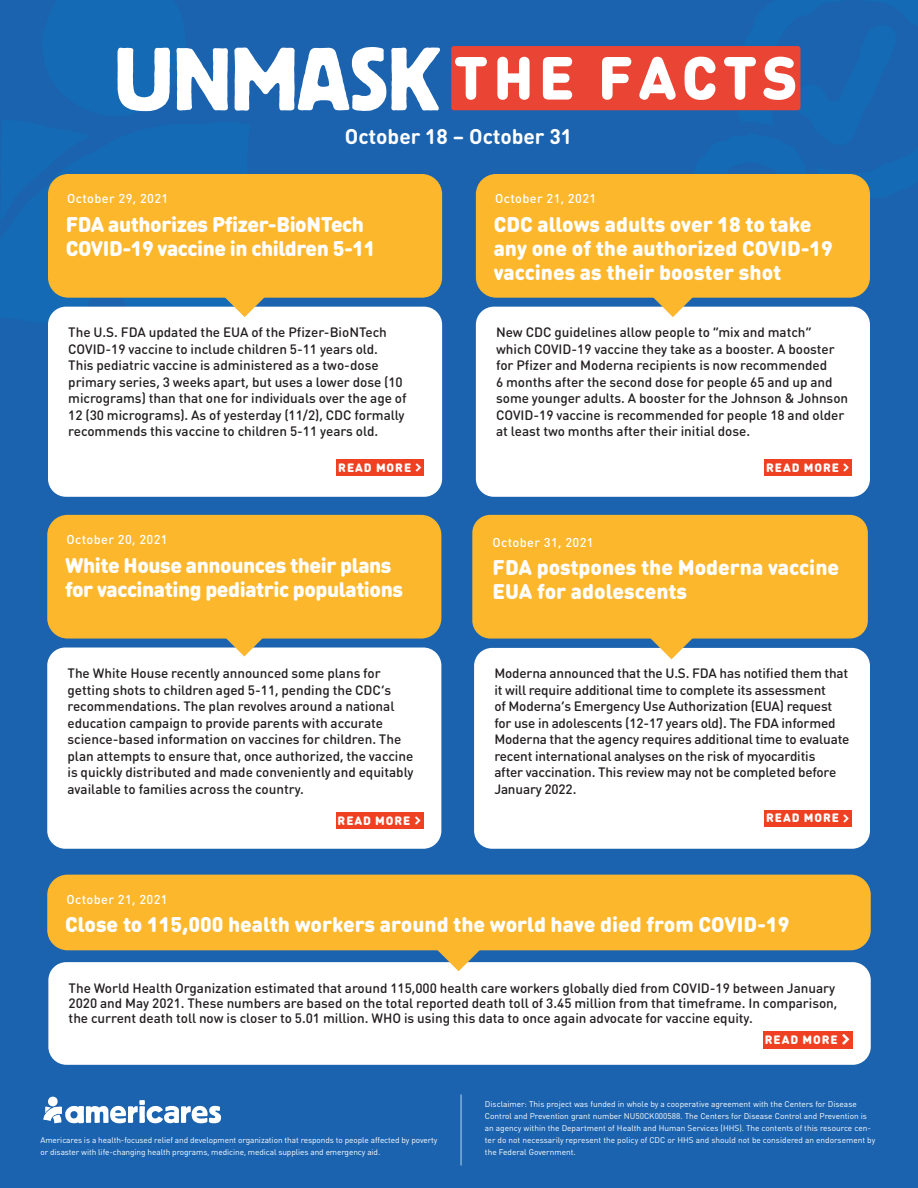
<style>
.page{position:relative;width:918px;height:1188px;background:#1b63af}
.page>*{position:absolute;margin:0;border:0;box-sizing:border-box;transform-origin:0 0}
.t1{font:900 21px/24px "DIN Round Pro";letter-spacing:-.005em;color:#fff}
.t2{font:700 21px "DIN Round Pro";color:#fff}
.t3{font:500 13.5px/16.5px "DIN Round Pro";color:#231f20}
.t4{font:500 12.75px "DIN Round Pro";letter-spacing:.03em;color:#fff}
.t5{font:900 12px "DIN Round Pro";letter-spacing:.08em;color:#fff}
.t6{font:8.25px/12px "DIN Round Pro";color:#fff}
</style>
<div class="page">
<hr style="left:460px;top:1094px;width:2px;height:71px;background:#80b0d8">
<svg style="left:48px;top:47px;width:180px;height:143px"></svg>
<svg style="left:234px;top:47px;width:206px;height:64px"></svg>
<div style="left:451px;top:46px;width:349px;height:64px;background:#e94434;border-radius:3px"></div>
<svg style="left:455px;top:57px;width:32px;height:43px"></svg>
<svg style="left:497px;top:57px;width:33px;height:43px"></svg>
<svg style="left:543px;top:57px;width:29px;height:43px"></svg>
<svg style="left:602px;top:57px;width:29px;height:43px"></svg>
<svg style="left:44px;top:1097px;width:177px;height:26px"></svg>
<div style="left:48px;top:962px;width:823px;height:103px;background:#fff;border-radius:18px"></div>
<div style="left:763px;top:1031px;width:90px;height:18px;background:#ef4122"></div>
<div style="left:48px;top:307px;width:394px;height:190px;background:#fff;border-radius:18px"></div>
<div style="left:337px;top:460px;width:87px;height:16px;background:#ef4122"></div>
<svg style="left:437px;top:950px;width:43px;height:21px"></svg>
<svg style="left:113px;top:298px;width:154px;height:19px"></svg>
<div style="left:47px;top:875px;width:824px;height:75px;background:#fcb72d;border-radius:20px"></div>
<div style="left:476px;top:307px;width:394px;height:190px;background:#fff;border-radius:18px"></div>
<div style="left:764px;top:460px;width:88px;height:16px;background:#ef4122"></div>
<div style="left:47px;top:648px;width:394px;height:201px;background:#fff;border-radius:18px"></div>
<div style="left:336px;top:812px;width:88px;height:17px;background:#ef4122"></div>
<svg style="left:222px;top:639px;width:44px;height:18px"></svg>
<div style="left:47px;top:515px;width:394px;height:124px;background:#fcb72d;border-radius:20px"></div>
<svg style="left:639px;top:46px;width:231px;height:271px"></svg>
<div style="left:476px;top:174px;width:394px;height:124px;background:#fcb72d;border-radius:20px"></div>
<div style="left:48px;top:174px;width:394px;height:124px;background:#fcb72d;border-radius:20px"></div>
<div style="left:474px;top:648px;width:396px;height:201px;background:#fff;border-radius:18px"></div>
<div style="left:764px;top:810px;width:88px;height:17px;background:#ef4122"></div>
<svg style="left:650px;top:639px;width:43px;height:20px"></svg>
<div style="left:472px;top:515px;width:396px;height:124px;background:#fcb72d;border-radius:18px"></div>
<h1 class="t2" style="left:345px;top:121px;width:229px">October 18 – October 31</h1>
<p class="t4" style="left:67px;top:190px;width:103px">October 29, 2021</p>
<h1 class="t1" style="left:66px;top:211px;width:311px">FDA authorizes Pfizer-BioNTech<br>COVID-19 vaccine in children 5-11</h1>
<p class="t3" style="left:68px;top:324px;width:340px">The U.S. FDA updated the EUA of the Pfizer-BioNTech COVID-19 vaccine to include children 5-11 years old.<br>This pediatric vaccine is administered as a two-dose primary series, 3 weeks apart, but uses a lower dose (10 micrograms) than that one for individuals over the age of 12 (30 micrograms). As of yesterday (11/2), CDC formally recommends this vaccine to children 5-11 years old.</p>
<p class="t5" style="left:338px;top:459px;width:74px">READ MORE</p>
<p class="t4" style="left:67px;top:531px;width:103px">October 20, 2021</p>
<h1 class="t1" style="left:65px;top:552px;width:339px">White House announces their plans for vaccinating pediatric populations</h1>
<p class="t3" style="left:68px;top:664px;width:347px">The White House recently announced some plans for getting shots to children aged 5-11, pending the CDC’s recommendations. The plan revolves around a national education campaign to provide parents with accurate science-based information on vaccines for children. The plan attempts to ensure that, once authorized, the vaccine is quickly distributed and made conveniently and equitably available to families across the country.</p>
<p class="t5" style="left:338px;top:812px;width:74px">READ MORE</p>
<p class="t4" style="left:495px;top:190px;width:103px">October 21, 2021</p>
<h1 class="t1" style="left:494px;top:211px;width:341px">CDC allows adults over 18 to take any one of the authorized COVID-19 vaccines as their booster shot</h1>
<p class="t3" style="left:496px;top:324px;width:354px">New CDC guidelines allow people to “mix and match” which COVID-19 vaccine they take as a booster. A booster for Pfizer and Moderna recipients is now recommended<br>6 months after the second dose for people 65 and up and some younger adults. A booster for the Johnson &amp; Johnson COVID-19 vaccine is recommended for people 18 and older at least two months after their initial dose.</p>
<p class="t5" style="left:766px;top:459px;width:74px">READ MORE</p>
<p class="t4" style="left:493px;top:533px;width:103px">October 31, 2021</p>
<h1 class="t1" style="left:493px;top:554px;width:348px">FDA postpones the Moderna vaccine<br>EUA for adolescents</h1>
<p class="t3" style="left:494px;top:665px;width:357px">Moderna announced that the U.S. FDA has notified them that it will require additional time to complete its assessment<br>of Moderna’s Emergency Use Authorization (EUA) request for use in adolescents (12-17 years old). The FDA informed Moderna that the agency requires additional time to evaluate recent international analyses on the risk of myocarditis<br>after vaccination. This review may not be completed before January 2022.</p>
<p class="t5" style="left:766px;top:809px;width:74px">READ MORE</p>
<p class="t4" style="left:67px;top:891px;width:103px">October 21, 2021</p>
<h1 class="t1" style="left:65px;top:912px;width:726px">Close to 115,000 health workers around the world have died from COVID-19</h1>
<p class="t3" style="left:69px;top:980px;width:770px;line-height:15px">The World Health Organization estimated that around 115,000 health care workers globally died from COVID-19 between January<br>2020 and May 2021. These numbers are based on the total reported death toll of 3.45 million from that timeframe. In comparison, the current death toll now is closer to 5.01 million. WHO is using this data to once again advocate for vaccine equity.</p>
<p class="t5" style="left:765px;top:1031px;width:74px">READ MORE</p>
<p class="t6" style="left:41px;top:1134px;width:399px">Americares is a health-focused relief and development organization that responds to people affected by poverty or disaster with life-changing health programs, medicine, medical supplies and emergency aid.</p>
<p class="t6" style="left:485px;top:1098px;width:392px">Disclaimer: This project was funded in whole by a cooperative agreement with the Centers for Disease Control and Prevention grant number NU50CK000588. The Centers for Disease Control and Prevention is an agency within the Department of Health and Human Services (HHS). The contents of this resource cen&shy;ter do not necessarily represent the policy of CDC or HHS and should not be considered an endorsement by the Federal Government.</p>
</div>
